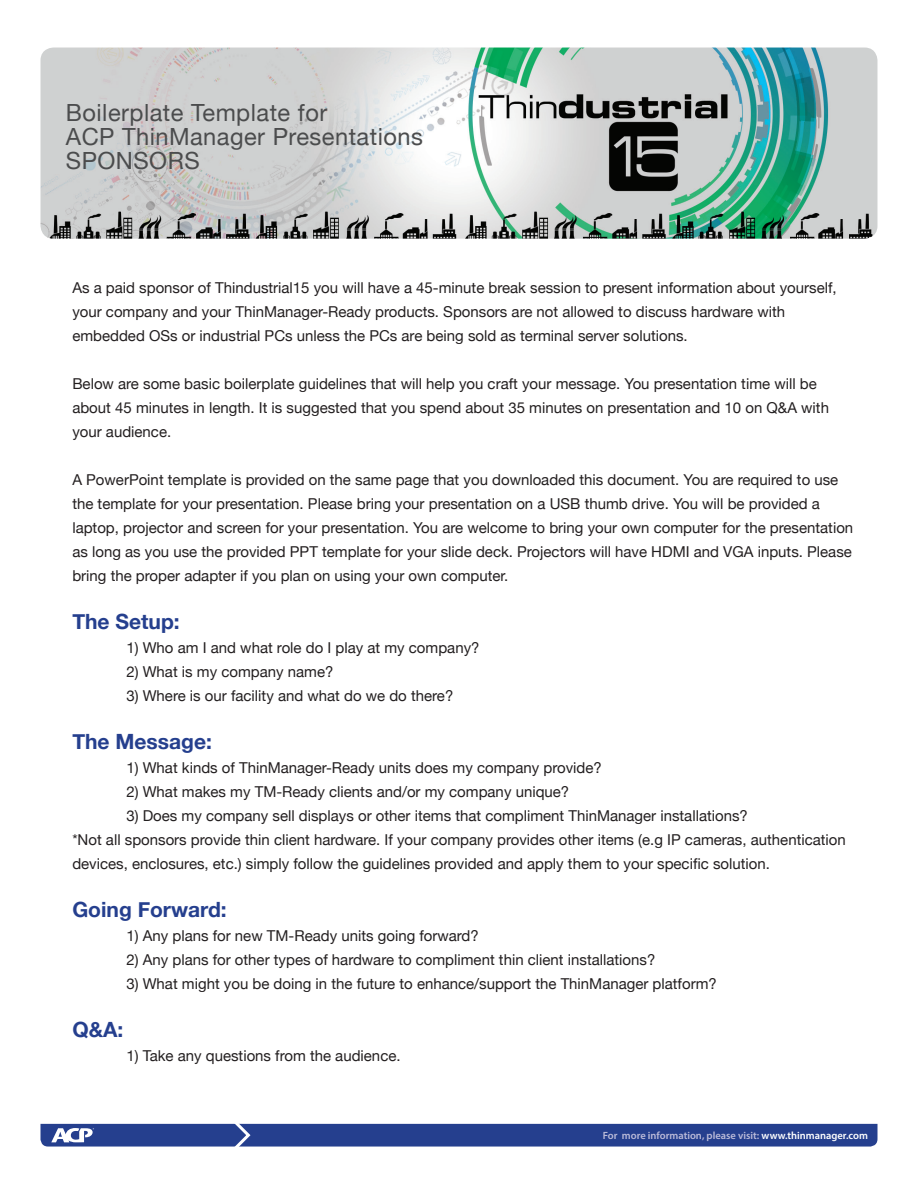
<style>
.page{position:relative;width:918px;height:1188px;background:#fff}
.page>*{position:absolute;margin:0;border:0;box-sizing:border-box;transform-origin:0 0}
.t1{font:23.7px "Helvetica Neue";letter-spacing:.02em;color:#4b4c4d}
.t2{font:700 21px "Helvetica Neue";color:#253f8e}
.t3{font:15px/24px "Helvetica Neue";color:#231f20}
.t4{font:600 10.5px "Myriad Pro";color:#bbbbd9}
.s1{color:#fff}
</style>
<div class="page">
<svg style="left:40px;top:1123px;width:838px;height:24px;background:#364e96"></svg>
<img style="left:40px;top:48px;width:838px;height:191px">
<p class="t1" style="left:66px;top:95px;width:263px">Boilerplate Template for</p>
<p class="t1" style="left:66px;top:119px;width:359px">ACP ThinManager Presentations</p>
<p class="t1" style="left:66px;top:143px;width:135px">SPONSORS</p>
<p class="t3" style="left:72px;top:276px;width:766px">As a paid sponsor of Thindustrial15 you will have a 45-minute break session to present information about yourself, your company and your ThinManager-Ready products. Sponsors are not allowed to discuss hardware with embedded OSs or industrial PCs unless the PCs are being sold as terminal server solutions.</p>
<p class="t3" style="left:72px;top:372px;width:758px">Below are some basic boilerplate guidelines that will help you craft your message. You presentation time will be about 45 minutes in length. It is suggested that you spend about 35 minutes on presentation and 10 on Q&amp;A with your audience.</p>
<p class="t3" style="left:72px;top:468px;width:782px">A PowerPoint template is provided on the same page that you downloaded this document. You are required to use the template for your presentation. Please bring your presentation on a USB thumb drive. You will be provided a laptop, projector and screen for your presentation. You are welcome to bring your own computer for the presentation as long as you use the provided PPT template for your slide deck. Projectors will have HDMI and VGA inputs. Please bring the proper adapter if you plan on using your own computer.</p>
<p class="t2" style="left:72px;top:605px;width:109px">The Setup:</p>
<p class="t3" style="left:126px;top:636px;width:355px">1) Who am I and what role do I play at my company?</p>
<p class="t3" style="left:126px;top:660px;width:209px">2) What is my company name?</p>
<p class="t3" style="left:126px;top:684px;width:328px">3) Where is our facility and what do we do there?</p>
<p class="t2" style="left:72px;top:725px;width:141px">The Message:</p>
<p class="t3" style="left:126px;top:756px;width:477px">1) What kinds of ThinManager-Ready units does my company provide?</p>
<p class="t3" style="left:126px;top:780px;width:444px">2) What makes my TM-Ready clients and/or my company unique?</p>
<p class="t3" style="left:126px;top:804px;width:623px">3) Does my company sell displays or other items that compliment ThinManager installations?</p>
<p class="t3" style="left:72px;top:828px;width:775px">*Not all sponsors provide thin client hardware. If your company provides other items (e.g IP cameras, authentication devices, enclosures, etc.) simply follow the guidelines provided and apply them to your specific solution.</p>
<p class="t2" style="left:72px;top:893px;width:156px">Going Forward:</p>
<p class="t3" style="left:126px;top:924px;width:354px">1) Any plans for new TM-Ready units going forward?</p>
<p class="t3" style="left:126px;top:948px;width:531px">2) Any plans for other types of hardware to compliment thin client installations?</p>
<p class="t3" style="left:126px;top:972px;width:592px">3) What might you be doing in the future to enhance/support the ThinManager platform?</p>
<p class="t2" style="left:72px;top:1013px;width:52px">Q&amp;A:</p>
<p class="t3" style="left:126px;top:1044px;width:276px">1) Take any questions from the audience.</p>
<p class="t4" style="left:603px;top:1129px;width:267px">For more information, please visit: <span class="s1">www.thinmanager.com</span></p>
</div>
